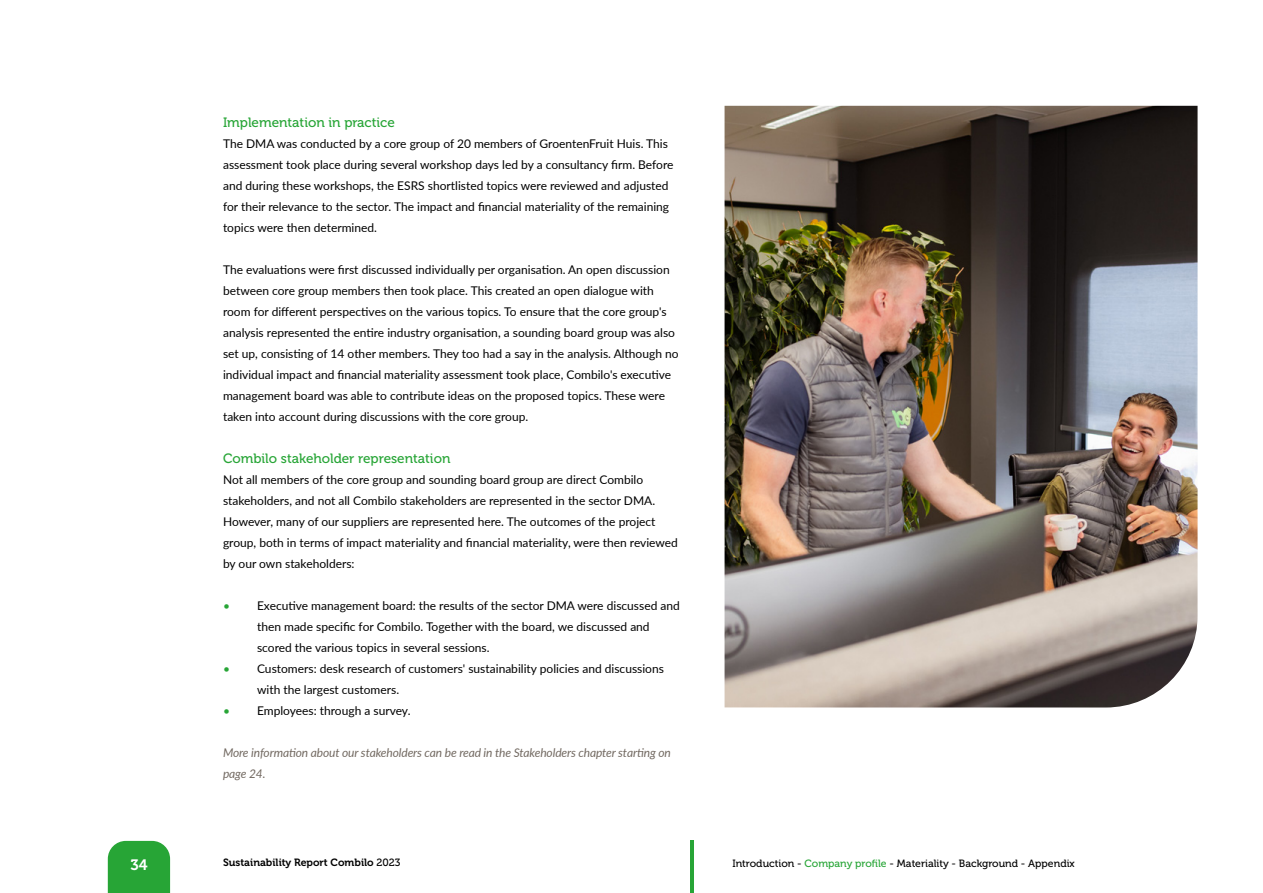
<style>
.page{position:relative;width:1263px;height:893px;background:#fff}
.page>*{position:absolute;margin:0;border:0;box-sizing:border-box;transform-origin:0 0}
.t1{font:15px "Museo 700";color:#fff}
.Sub-Titel_-_Museo{font:13.5px "Museo 500";color:#27a536}
.Body_text_-_Lato{font:12px/21px "Lato";color:#000}
.Schuingedrukte_informaite{font:italic 12px/21px "Lato";letter-spacing:-.01em;color:#726961}
.t2{font:10.5px "Museo 500";color:#000}
.t3{font:10.5px "Museo 700";color:#000}
.s1{color:#27a536}
.s2{font-family:"Museo 500"}
</style>
<div class="page">
<hr style="left:690px;top:841px;width:3px;height:52px;background:#27a536">
<img style="left:724px;top:106px;width:473px;height:601px">
<div style="left:108px;top:841px;width:62px;height:52px;background:#27a536"></div>
<p class="Sub-Titel_-_Museo" style="left:223px;top:115px;width:173px">Implementation in practice</p>
<p class="Body_text_-_Lato" style="left:223px;top:132px;width:452px">The DMA was conducted by a core group of 20 members of GroentenFruit Huis. This assessment took place during several workshop days led by a consultancy firm. Before and during these workshops, the ESRS shortlisted topics were reviewed and adjusted for their relevance to the sector. The impact and financial materiality of the remaining topics were then determined.</p>
<p class="Body_text_-_Lato" style="left:223px;top:258px;width:457px">The evaluations were first discussed individually per organisation. An open discussion between core group members then took place. This created an open dialogue with room for different perspectives on the various topics. To ensure that the core group's analysis represented the entire industry organisation, a sounding board group was also set up, consisting of 14 other members. They too had a say in the analysis. Although no individual impact and financial materiality assessment took place, Combilo's executive management board was able to contribute ideas on the proposed topics. These were taken into account during discussions with the core group.</p>
<p class="Sub-Titel_-_Museo" style="left:223px;top:451px;width:229px">Combilo stakeholder representation</p>
<p class="Body_text_-_Lato" style="left:223px;top:468px;width:456px">Not all members of the core group and sounding board group are direct Combilo stakeholders, and not all Combilo stakeholders are represented in the sector DMA.<br>However, many of our suppliers are represented here. The outcomes of the project group, both in terms of impact materiality and financial materiality, were then reviewed by our own stakeholders:</p>
<p class="Body_text_-_Lato" style="left:257px;top:594px;width:424px;text-indent:-34px"><span class="s1">•</span> Executive management board: the results of the sector DMA were discussed and then made specific for Combilo. Together with the board, we discussed and scored the various topics in several sessions.</p>
<p class="Body_text_-_Lato" style="left:257px;top:657px;width:408px;text-indent:-34px"><span class="s1">•</span> Customers: desk research of customers' sustainability policies and discussions with the largest customers.</p>
<p class="Body_text_-_Lato" style="left:223px;top:699px;width:189px"><span class="s1">•</span> Employees: through a survey.</p>
<p class="Schuingedrukte_informaite" style="left:223px;top:741px;width:449px">More information about our stakeholders can be read in the Stakeholders chapter starting on page 24.</p>
<p class="t1" style="left:130px;top:856px;width:19px">34</p>
<p class="t3" style="left:223px;top:857px;width:179px">Sustainability Report Combilo <span class="s2">2023</span></p>
<p class="t2" style="left:732px;top:857px;width:344px">Introduction - <span class="s1">Company profile</span> - Materiality - Background - Appendix</p>
</div>
